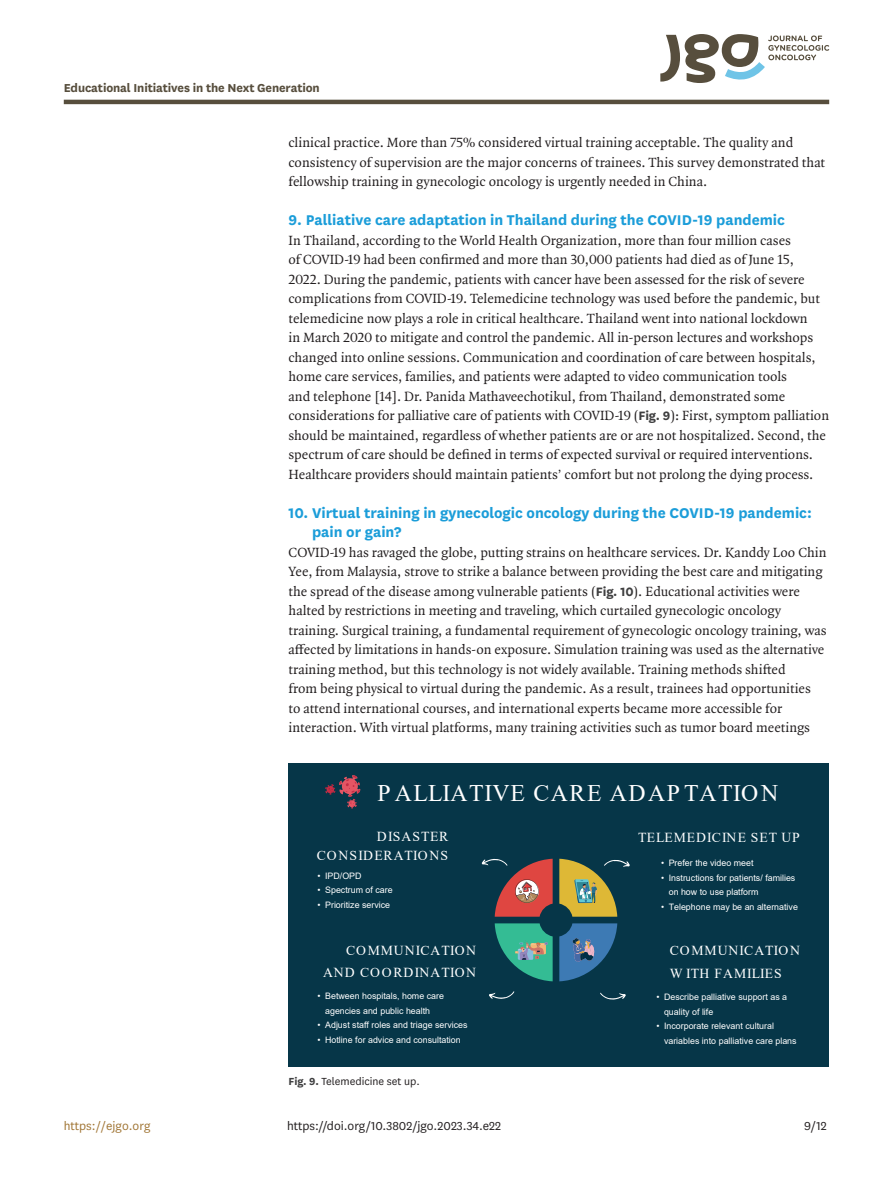
<style>
.page{position:relative;width:893px;height:1191px;background:#fff}
.page>*{position:absolute;margin:0;border:0;box-sizing:border-box;transform-origin:0 0}
.t1{font:23.7px "Times New Roman";letter-spacing:.065em;color:#fff}
.body_title2{font:700 16.5px/19.5px "National";color:#1b9dd9}
.body_p_first{font:14.25px/19.5px "Quadraat OT";color:#231f20}
.t2{font:13.65px/22.5px "Times New Roman";letter-spacing:.065em;color:#fff;text-align:right}
.doi_running_footer{font:13.5px "National";color:#231f20}
.alt-title-type{font:700 13.5px "National";letter-spacing:-.01em;color:#574e3d}
.t3{font:13.5px "National";color:#a17636}
.fig_caption{font:12px "National";color:#231f20}
.t4{font:8.85px/14.7px "Arial";color:#fff}
.s1{font-family:"National";font-weight:700;color:#3e3e3f}
.s2{font-weight:700;color:#3e3e3f}
</style>
<div class="page">
<hr style="left:64px;top:100px;width:765px;height:4px;background:#574e3d">
<svg style="left:660px;top:34px;width:169px;height:49px"></svg>
<div style="left:289px;top:763px;width:540px;height:303px;background:#063648"></div>
<svg style="left:600px;top:992px;width:26px;height:7px"></svg>
<svg style="left:489px;top:991px;width:25px;height:8px"></svg>
<svg style="left:559px;top:923px;width:58px;height:58px"></svg>
<svg style="left:495px;top:923px;width:58px;height:58px"></svg>
<svg style="left:482px;top:858px;width:71px;height:58px"></svg>
<svg style="left:325px;top:775px;width:36px;height:33px"></svg>
<svg style="left:559px;top:858px;width:71px;height:58px"></svg>
<p class="alt-title-type" style="left:64px;top:78px;width:258px">Educational Initiatives in the Next Generation</p>
<p class="body_p_first" style="left:289px;top:133px;width:538px">clinical practice. More than 75% considered virtual training acceptable. The quality and consistency of supervision are the major concerns of trainees. This survey demonstrated that fellowship training in gynecologic oncology is urgently needed in China.</p>
<p class="body_title2" style="left:289px;top:209px;width:498px">9. Palliative care adaptation in Thailand during the COVID-19 pandemic</p>
<p class="body_p_first" style="left:289px;top:230px;width:542px">In Thailand, according to the World Health Organization, more than four million cases<br>of COVID-19 had been confirmed and more than 30,000 patients had died as of June 15, 2022. During the pandemic, patients with cancer have been assessed for the risk of severe complications from COVID-19. Telemedicine technology was used before the pandemic, but telemedicine now plays a role in critical healthcare. Thailand went into national lockdown<br>in March 2020 to mitigate and control the pandemic. All in-person lectures and workshops changed into online sessions. Communication and coordination of care between hospitals, home care services, families, and patients were adapted to video communication tools<br>and telephone [14]. Dr. Panida Mathaveechotikul, from Thailand, demonstrated some considerations for palliative care of patients with COVID-19 (<span class="s1">Fig. 9</span>): First, symptom palliation should be maintained, regardless of whether patients are or are not hospitalized. Second, the spectrum of care should be defined in terms of expected survival or required interventions.<br>Healthcare providers should maintain patients’ comfort but not prolong the dying process.</p>
<p class="body_title2" style="left:312px;top:502px;width:501px;text-indent:-24px">10. Virtual training in gynecologic oncology during the COVID-19 pandemic: pain or gain?</p>
<p class="body_p_first" style="left:289px;top:542px;width:540px">COVID-19 has ravaged the globe, putting strains on healthcare services. Dr. Kanddy Loo Chin Yee, from Malaysia, strove to strike a balance between providing the best care and mitigating the spread of the disease among vulnerable patients (<span class="s1">Fig. 10</span>). Educational activities were halted by restrictions in meeting and traveling, which curtailed gynecologic oncology training. Surgical training, a fundamental requirement of gynecologic oncology training, was affected by limitations in hands-on exposure. Simulation training was used as the alternative training method, but this technology is not widely available. Training methods shifted<br>from being physical to virtual during the pandemic. As a result, trainees had opportunities<br>to attend international courses, and international experts became more accessible for interaction. With virtual platforms, many training activities such as tumor board meetings</p>
<p class="t1" style="left:377px;top:776px;width:402px">P ALLIATIVE CARE ADAP TATION</p>
<p class="t2" style="left:317px;top:826px;width:133px;line-height:19px">DISASTER<br>CONSIDERATIONS</p>
<p class="t4" style="left:318px;top:868px;width:45px">• IPD/OPD</p>
<p class="t4" style="left:318px;top:883px;width:77px">• Spectrum of care</p>
<p class="t4" style="left:318px;top:897px;width:74px">• Prioritize service</p>
<p class="t2" style="left:323px;top:938px;width:155px">COMMUNICATION<br>AND COORDINATION</p>
<p class="t4" style="left:325px;top:988px;width:120px;text-indent:-8px">• Between hospitals, home care agencies and public health</p>
<p class="t4" style="left:318px;top:1017px;width:152px">• Adjust staff roles and triage services</p>
<p class="t4" style="left:318px;top:1032px;width:145px">• Hotline for advice and consultation</p>
<p class="fig_caption" style="left:289px;top:1073px;width:133px"><span class="s2">Fig. 9.</span> Telemedicine set up.</p>
<p class="t2" style="left:638px;top:826px;width:163px">TELEMEDICINE SET UP</p>
<p class="t4" style="left:661px;top:855px;width:94px">• Prefer the video meet</p>
<p class="t4" style="left:669px;top:870px;width:128px;text-indent:-8px">• Instructions for patients/ families on how to use platform</p>
<p class="t4" style="left:661px;top:899px;width:138px">• Telephone may be an alternative</p>
<p class="t2" style="left:670px;top:938px;width:132px;text-align:left">COMMUNICATION<br>W ITH FAMILIES</p>
<p class="t4" style="left:664px;top:989px;width:125px;text-indent:-8px">• Describe palliative support as a quality of life</p>
<p class="t4" style="left:664px;top:1018px;width:134px;text-indent:-8px">• Incorporate relevant cultural variables into palliative care plans</p>
<p class="t3" style="left:64px;top:1116px;width:88px">https://ejgo.org</p>
<p class="doi_running_footer" style="left:287px;top:1116px;width:216px">https://doi.org/10.3802/jgo.2023.34.e22</p>
<p class="doi_running_footer" style="left:804px;top:1116px;width:24px">9/12</p>
</div>
